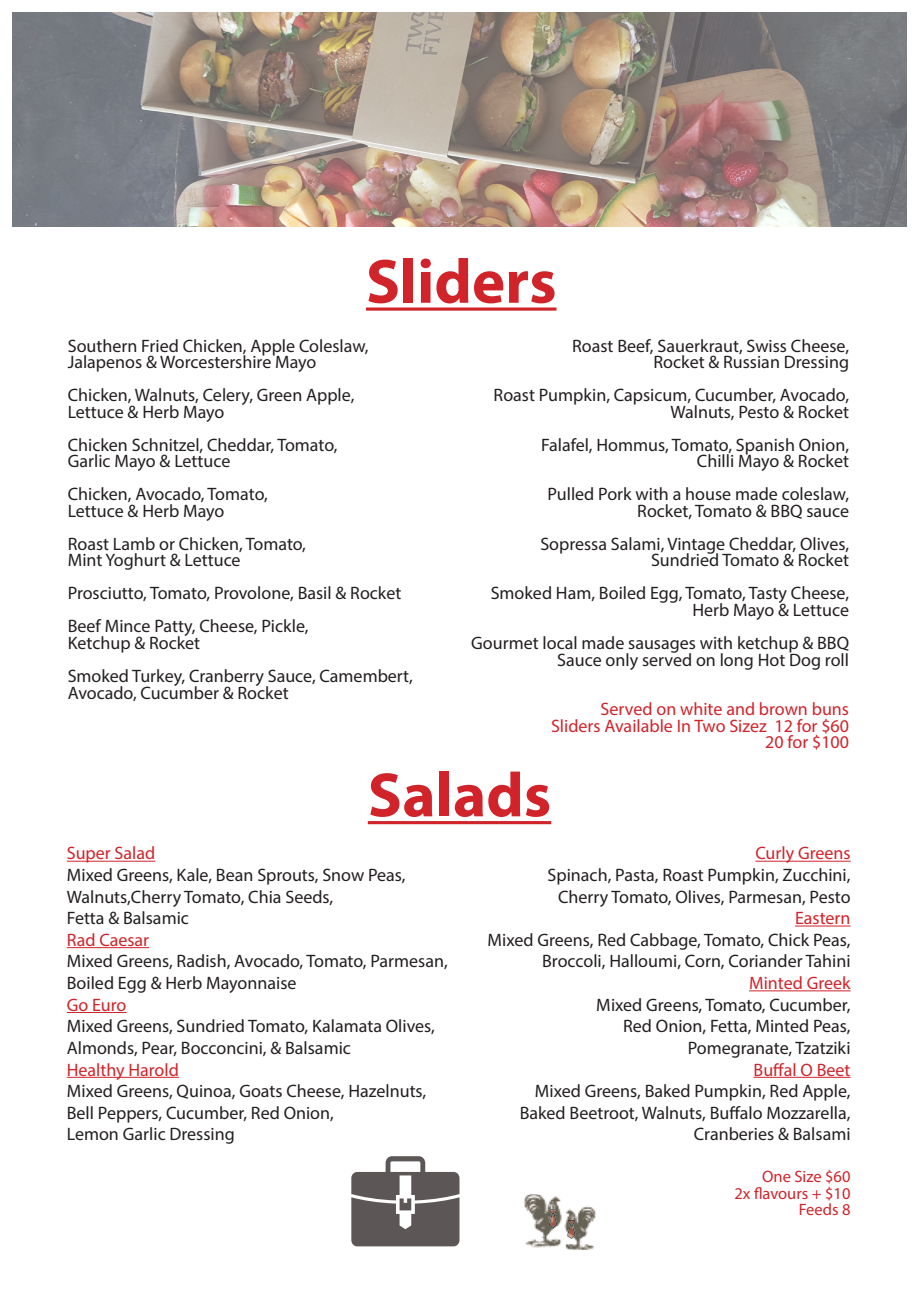
<style>
.page{position:relative;width:919px;height:1289px;background:#fff}
.page>*{position:absolute;margin:0;border:0;box-sizing:border-box;transform-origin:0 0}
.t1{font:700 63px "Myriad Pro";color:#d1232a}
.t2{font:18px/16.5px "Myriad Pro";color:#231f20;text-align:right}
.t3{font:18px "Myriad Pro";color:#d1232a}
.t4{font:16.5px "Myriad Pro";color:#d1232a}
</style>
<div class="page">
<hr style="left:366px;top:307px;width:190px;height:3px;background:#d1232a">
<hr style="left:368px;top:821px;width:183px;height:3px;background:#d1232a">
<hr style="left:67px;top:860px;width:88px;height:1px;background:#d1232a">
<hr style="left:67px;top:947px;width:82px;height:1px;background:#d1232a">
<hr style="left:67px;top:1012px;width:59px;height:1px;background:#d1232a">
<hr style="left:67px;top:1076px;width:112px;height:1px;background:#d1232a">
<hr style="left:755px;top:860px;width:95px;height:1px;background:#d1232a">
<hr style="left:795px;top:925px;width:55px;height:1px;background:#d1232a">
<hr style="left:749px;top:990px;width:101px;height:1px;background:#d1232a">
<hr style="left:753px;top:1076px;width:97px;height:1px;background:#d1232a">
<svg style="left:351px;top:1156px;width:108px;height:90px"></svg>
<img style="left:13px;top:13px;width:893px;height:213px">
<img style="left:524px;top:1194px;width:72px;height:55px">
<svg style="left:567px;top:1219px;width:8px;height:18px"></svg>
<img style="left:548px;top:1213px;width:9px;height:15px">
<svg style="left:549px;top:1209px;width:8px;height:17px"></svg>
<p class="t1" style="left:366px;top:240px;width:192px">Sliders</p>
<p class="t2" style="left:572px;top:337px;width:278px">Roast Beef, Sauerkraut, Swiss Cheese,</p>
<p class="t2" style="left:653px;top:354px;width:197px">Rocket &amp; Russian Dressing</p>
<p class="t2" style="left:493px;top:387px;width:357px">Roast Pumpkin, Capsicum, Cucumber, Avocado,</p>
<p class="t2" style="left:670px;top:403px;width:180px">Walnuts, Pesto &amp; Rocket</p>
<p class="t2" style="left:541px;top:436px;width:309px">Falafel, Hommus, Tomato, Spanish Onion,</p>
<p class="t2" style="left:696px;top:453px;width:154px">Chilli Mayo &amp; Rocket</p>
<p class="t2" style="left:547px;top:486px;width:303px">Pulled Pork with a house made coleslaw,</p>
<p class="t2" style="left:637px;top:502px;width:213px">Rocket, Tomato &amp; BBQ sauce</p>
<p class="t2" style="left:540px;top:535px;width:310px">Sopressa Salami, Vintage Cheddar, Olives,</p>
<p class="t2" style="left:651px;top:552px;width:199px">Sundried Tomato &amp; Rocket</p>
<p class="t2" style="left:490px;top:585px;width:360px">Smoked Ham, Boiled Egg, Tomato, Tasty Cheese,</p>
<p class="t2" style="left:692px;top:601px;width:158px">Herb Mayo &amp; Lettuce</p>
<p class="t2" style="left:471px;top:634px;width:379px">Gourmet local made sausages with ketchup &amp; BBQ<br>Sauce only served on long Hot Dog roll</p>
<p class="t3" style="left:600px;top:698px;width:250px">Served on white and brown buns</p>
<p class="t3" style="left:551px;top:714px;width:299px">Sliders Available In Two Sizez 12 for $60</p>
<p class="t3" style="left:765px;top:731px;width:85px">20 for $100</p>
<p class="t1" style="left:368px;top:754px;width:185px">Salads</p>
<p class="t2" style="left:68px;top:337px;width:302px">Southern Fried Chicken, Apple Coleslaw,</p>
<p class="t2" style="left:68px;top:354px;width:250px">Jalapenos &amp; Worcestershire Mayo</p>
<p class="t2" style="left:68px;top:387px;width:288px">Chicken, Walnuts, Celery, Green Apple,</p>
<p class="t2" style="left:68px;top:403px;width:158px">Lettuce &amp; Herb Mayo</p>
<p class="t2" style="left:68px;top:436px;width:271px">Chicken Schnitzel, Cheddar, Tomato,</p>
<p class="t2" style="left:68px;top:453px;width:164px">Garlic Mayo &amp; Lettuce</p>
<p class="t2" style="left:68px;top:486px;width:202px">Chicken, Avocado, Tomato,</p>
<p class="t2" style="left:68px;top:502px;width:158px">Lettuce &amp; Herb Mayo</p>
<p class="t2" style="left:68px;top:535px;width:240px">Roast Lamb or Chicken, Tomato,</p>
<p class="t2" style="left:68px;top:552px;width:174px">Mint Yoghurt &amp; Lettuce</p>
<p class="t2" style="left:68px;top:585px;width:335px">Prosciutto, Tomato, Provolone, Basil &amp; Rocket</p>
<p class="t2" style="left:68px;top:618px;width:242px">Beef Mince Patty, Cheese, Pickle,</p>
<p class="t2" style="left:68px;top:634px;width:134px">Ketchup &amp; Rocket</p>
<p class="t2" style="left:68px;top:667px;width:347px">Smoked Turkey, Cranberry Sauce, Camembert,</p>
<p class="t2" style="left:68px;top:684px;width:222px">Avocado, Cucumber &amp; Rocket</p>
<p class="t3" style="left:67px;top:842px;width:90px">Super Salad</p>
<p class="t2" style="left:67px;top:866px;width:340px">Mixed Greens, Kale, Bean Sprouts, Snow Peas,</p>
<p class="t2" style="left:67px;top:888px;width:268px">Walnuts,Cherry Tomato, Chia Seeds,</p>
<p class="t2" style="left:67px;top:909px;width:124px">Fetta &amp; Balsamic</p>
<p class="t3" style="left:67px;top:928px;width:84px">Rad Caesar</p>
<p class="t2" style="left:67px;top:952px;width:382px">Mixed Greens, Radish, Avocado, Tomato, Parmesan,</p>
<p class="t2" style="left:67px;top:974px;width:231px">Boiled Egg &amp; Herb Mayonnaise</p>
<p class="t3" style="left:67px;top:993px;width:61px">Go Euro</p>
<p class="t2" style="left:67px;top:1017px;width:369px">Mixed Greens, Sundried Tomato, Kalamata Olives,</p>
<p class="t2" style="left:67px;top:1039px;width:286px">Almonds, Pear, Bocconcini, &amp; Balsamic</p>
<p class="t3" style="left:67px;top:1058px;width:114px">Healthy Harold</p>
<p class="t2" style="left:67px;top:1082px;width:361px">Mixed Greens, Quinoa, Goats Cheese, Hazelnuts,</p>
<p class="t2" style="left:67px;top:1104px;width:268px">Bell Peppers, Cucumber, Red Onion,</p>
<p class="t2" style="left:67px;top:1125px;width:169px">Lemon Garlic Dressing</p>
<p class="t3" style="left:755px;top:842px;width:97px">Curly Greens</p>
<p class="t2" style="left:547px;top:866px;width:304px">Spinach, Pasta, Roast Pumpkin, Zucchini,</p>
<p class="t2" style="left:558px;top:888px;width:294px">Cherry Tomato, Olives, Parmesan, Pesto</p>
<p class="t3" style="left:795px;top:907px;width:57px">Eastern</p>
<p class="t2" style="left:487px;top:931px;width:364px">Mixed Greens, Red Cabbage, Tomato, Chick Peas,</p>
<p class="t2" style="left:542px;top:952px;width:310px">Broccoli, Halloumi, Corn, Coriander Tahini</p>
<p class="t3" style="left:749px;top:971px;width:103px">Minted Greek</p>
<p class="t2" style="left:596px;top:996px;width:256px">Mixed Greens, Tomato, Cucumber,</p>
<p class="t2" style="left:623px;top:1017px;width:229px">Red Onion, Fetta, Minted Peas,</p>
<p class="t2" style="left:687px;top:1039px;width:164px">Pomegranate, Tzatziki</p>
<p class="t3" style="left:753px;top:1058px;width:98px">Buffal O Beet</p>
<p class="t2" style="left:534px;top:1082px;width:317px">Mixed Greens, Baked Pumpkin, Red Apple,</p>
<p class="t2" style="left:519px;top:1104px;width:332px">Baked Beetroot, Walnuts, Buffalo Mozzarella,</p>
<p class="t2" style="left:693px;top:1125px;width:158px">Cranberies &amp; Balsami</p>
<p class="t4" style="left:762px;top:1166px;width:90px">One Size $60</p>
<p class="t4" style="left:734px;top:1182px;width:118px">2x flavours + $10</p>
<p class="t4" style="left:798px;top:1199px;width:53px">Feeds 8</p>
</div>
